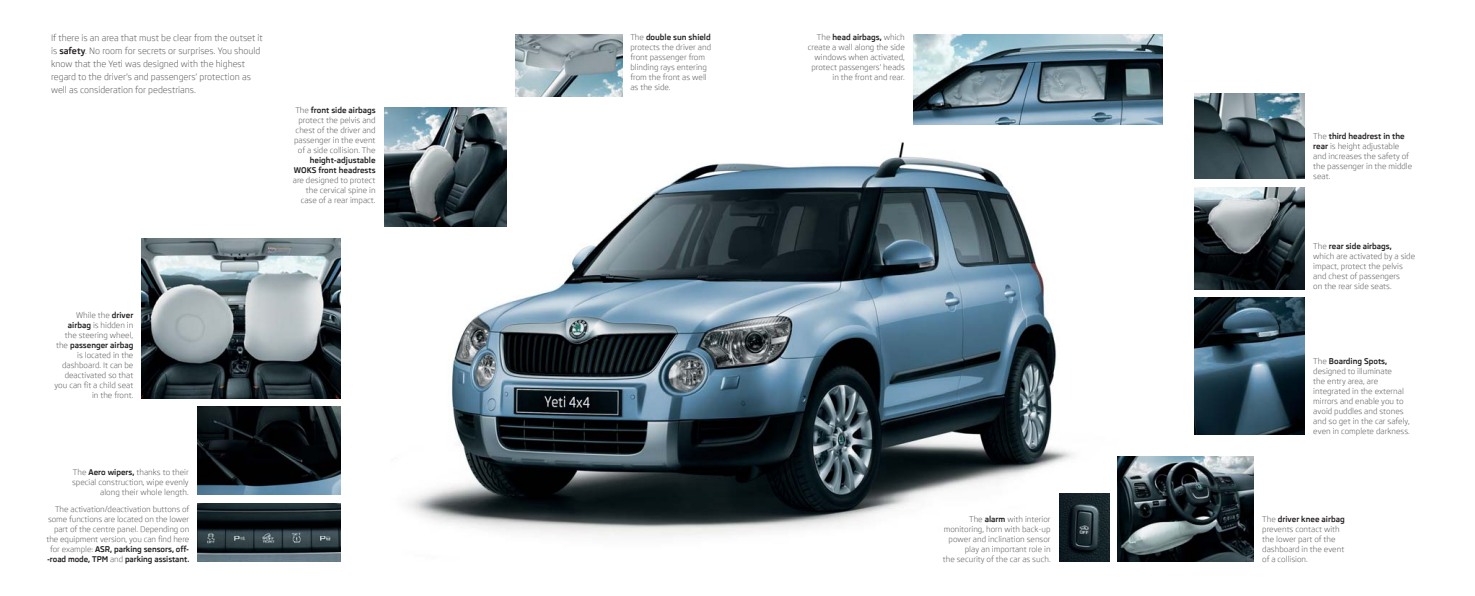
<style>
.page{position:relative;width:1475px;height:596px;background:#fff}
.page>*{position:absolute;margin:0;border:0;box-sizing:border-box;transform-origin:0 0}
.t1{font:9px/13px "Skoda Pro";color:#58595b}
.t2{font:8px/10px "Skoda Pro";color:#58595b;text-align:right}
.t3{font:700 8px/10px "Skoda Pro";color:#231f20;text-align:right}
.s1{font-weight:700;color:#231f20}
</style>
<div class="page">
<img style="left:384px;top:94px;width:756px;height:468px">
<img style="left:515px;top:34px;width:107px;height:62px">
<img style="left:1117px;top:456px;width:136px;height:105px">
<img style="left:913px;top:34px;width:249px;height:90px">
<img style="left:1194px;top:188px;width:110px;height:101px">
<img style="left:1194px;top:94px;width:110px;height:85px">
<img style="left:1194px;top:298px;width:110px;height:136px">
<img style="left:142px;top:238px;width:198px;height:160px">
<img style="left:197px;top:406px;width:143px;height:88px">
<img style="left:1059px;top:493px;width:49px;height:68px">
<img style="left:197px;top:503px;width:143px;height:58px">
<img style="left:385px;top:107px;width:121px;height:119px">
<p class="t1" style="left:51px;top:31px;width:213px">If there is an area that must be clear from the outset it is <span class="s1">safety</span>. No room for secrets or surprises. You should know that the Yeti was designed with the highest regard to the driver’s and passengers’ protection as well as consideration for pedestrians.</p>
<p class="t2" style="left:294px;top:105px;width:83px;text-align:center">The <span class="s1">front side airbags </span>protect the pelvis and chest of the driver and passenger in the event of a side collision. The</p>
<p class="t3" style="left:294px;top:155px;width:83px">height-adjustable<br>WOKS front headrests</p>
<p class="t2" style="left:293px;top:175px;width:84px">are designed to protect the cervical spine in case of a rear impact.</p>
<p class="t2" style="left:54px;top:310px;width:80px">While the <span class="s1">driver airbag</span> is hidden in the steering wheel, the <span class="s1">passenger airbag </span>is located in the dashboard. It can be deactivated so that you can fit a child seat in the front.</p>
<p class="t2" style="left:72px;top:466px;width:118px">The <span class="s1">Aero wipers,</span> thanks to their special construction, wipe evenly along their whole length.</p>
<p class="t2" style="left:46px;top:503px;width:144px">The activation/deactivation buttons of some functions are located on the lower part of the centre panel. Depending on the equipment version, you can find here for example: <span class="s1">ASR, parking sensors, off--road mode, TPM</span> and <span class="s1">parking assistant.</span></p>
<p class="t2" style="left:630px;top:32px;width:82px;text-align:left">The <span class="s1">double sun shield </span>protects the driver and front passenger from blinding rays entering from the front as well as the side.</p>
<p class="t2" style="left:807px;top:32px;width:98px">The <span class="s1">head airbags,</span> which create a wall along the side windows when activated, protect passengers’ heads in the front and rear.</p>
<p class="t2" style="left:1312px;top:131px;width:100px;text-align:left">The <span class="s1">third headrest in the rear</span> is height adjustable and increases the safety of the passenger in the middle seat.</p>
<p class="t2" style="left:1312px;top:241px;width:103px;text-align:left">The <span class="s1">rear side airbags,<br></span>which are activated by a side impact, protect the pelvis and chest of passengers<br>on the rear side seats.</p>
<p class="t2" style="left:1312px;top:356px;width:98px;text-align:left">The <span class="s1">Boarding Spots, </span>designed to illuminate<br>the entry area, are integrated in the external mirrors and enable you to avoid puddles and stones and so get in the car safely, even in complete darkness.</p>
<p class="t2" style="left:942px;top:513px;width:109px">The <span class="s1">alarm</span> with interior monitoring, horn with back-up power and inclination sensor play an important role in<br>the security of the car as such.</p>
<p class="t2" style="left:1261px;top:513px;width:84px;text-align:left">The <span class="s1">driver knee airbag </span>prevents contact with the lower part of the dashboard in the event of a collision.</p>
</div>
